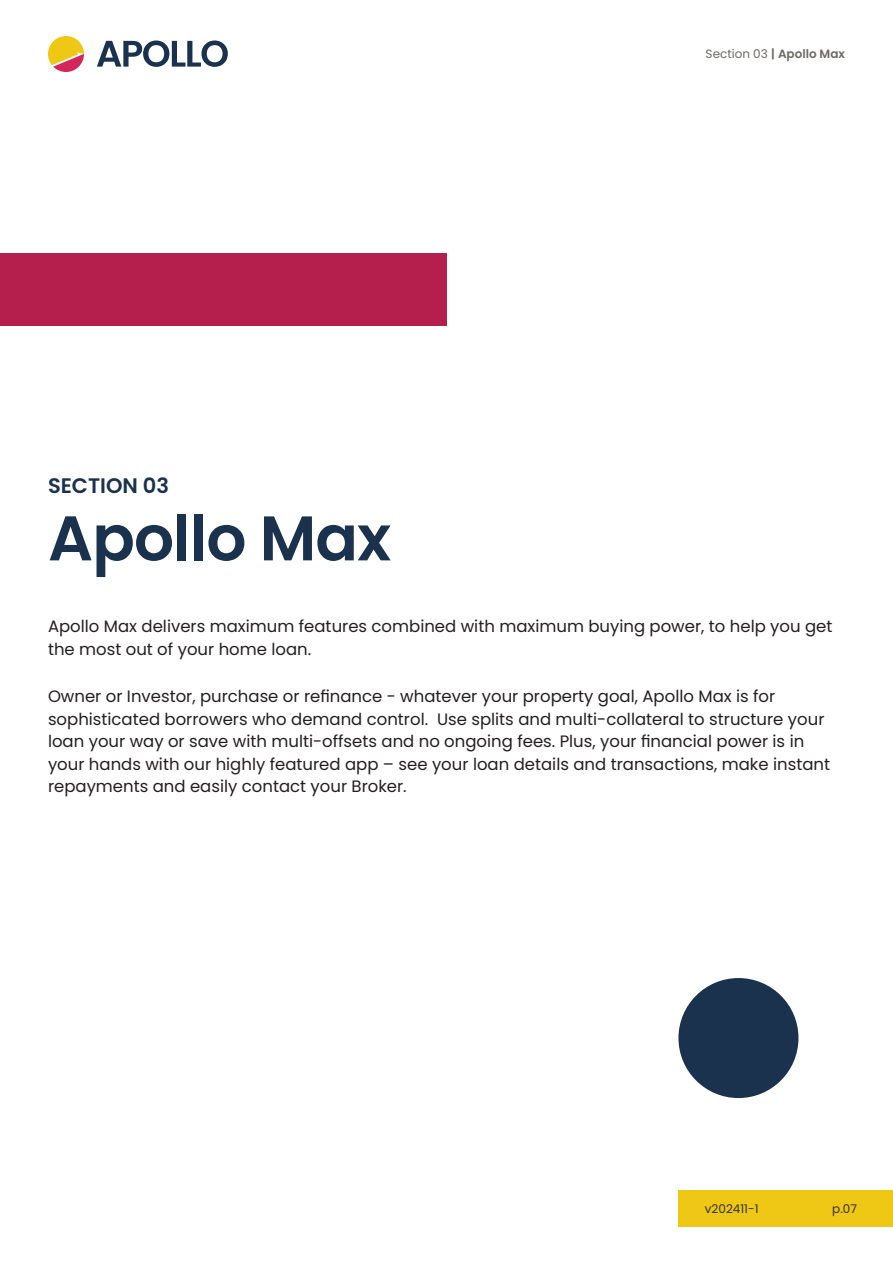
<style>
.page{position:relative;width:893px;height:1263px;background:#fff}
.page>*{position:absolute;margin:0;border:0;box-sizing:border-box;transform-origin:0 0}
.Heading_-_Lvl_2{font:600 63px "Poppins";letter-spacing:-.015em;color:#1a324d}
.Overline_Eyebrow{font:600 21px "Poppins";color:#1a324d}
.Body_Copy_-_Regular{font:16.5px/22.5px "Poppins";color:#231f20}
.Body_Copy_-_Small{font:600 12px "Poppins";color:#6c6a66}
.t1{font:12px "Poppins";color:#32302e}
.s1{font-weight:400}
</style>
<div class="page">
<div style="left:678px;top:1191px;width:215px;height:36px;background:#eec815"></div>
<svg style="left:97px;top:41px;width:131px;height:26px"></svg>
<svg style="left:48px;top:36px;width:36px;height:36px"></svg>
<div style="left:678px;top:978px;width:120px;height:120px;background:#1a324d;border-radius:50%"></div>
<div style="left:0;top:253px;width:446px;height:72px;background:#b41f4d"></div>
<p class="Overline_Eyebrow" style="left:48px;top:473px;width:123px">SECTION 03</p>
<p class="Heading_-_Lvl_2" style="left:48px;top:502px;width:345px">Apollo Max</p>
<p class="Body_Copy_-_Small" style="left:706px;top:47px;width:141px"><span class="s1">Section 03</span> | Apollo Max</p>
<p class="Body_Copy_-_Regular" style="left:48px;top:615px;width:786px">Apollo Max delivers maximum features combined with maximum buying power, to help you get the most out of your home loan.</p>
<p class="Body_Copy_-_Regular" style="left:48px;top:685px;width:784px">Owner or Investor, purchase or refinance - whatever your property goal, Apollo Max is for sophisticated borrowers who demand control. Use splits and multi-collateral to structure your loan your way or save with multi-offsets and no ongoing fees. Plus, your financial power is in your hands with our highly featured app – see your loan details and transactions, make instant repayments and easily contact your Broker.</p>
<p class="t1" style="left:705px;top:1202px;width:55px">v202411-1</p>
<p class="t1" style="left:832px;top:1202px;width:26px">p.07</p>
</div>
